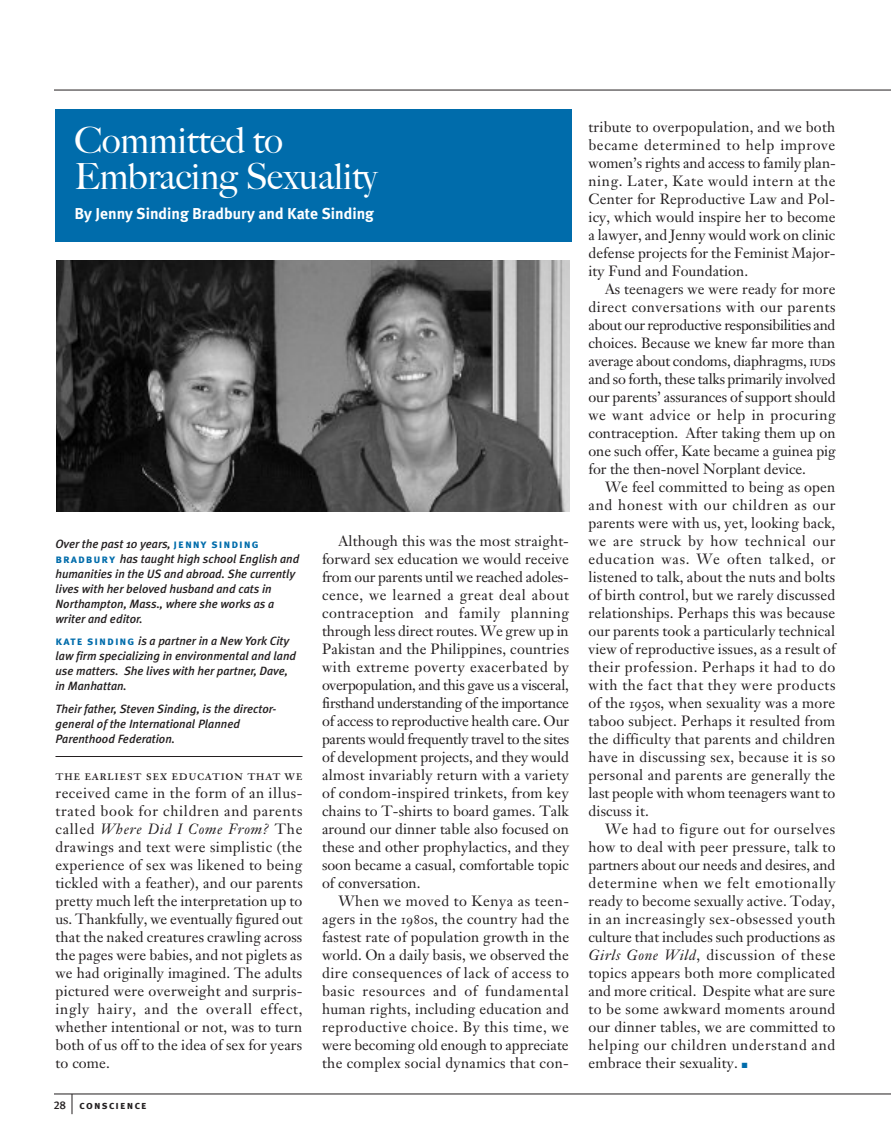
<style>
.page{position:relative;width:891px;height:1148px;background:#fff}
.page>*{position:absolute;margin:0;border:0;box-sizing:border-box;transform-origin:0 0}
.t1{font:36px/36px "Big Caslon Rom";color:#fff}
.t2{font:700 15.75px "Meta Plus";color:#fff}
.t3{font:14.7px/18px "P5 D Janson Oldstlye";letter-spacing:.01em;color:#231f20;text-align:justify}
.t4{font:14.7px/18px "P5 D Janson Oldstlye";letter-spacing:.05em;color:#231f20}
.t5{font:14.7px "Janson Text Roman SC";letter-spacing:.035em;color:#231f20}
.t6{font:14.7px "P5 D Janson Italic Oldstyle";letter-spacing:.045em;color:#231f20}
.t7{font:italic 500 12px/15px "Meta Plus";color:#231f20}
.t8{font:11.25px "Meta Plus Bold Caps";letter-spacing:.105em;color:#231f20}
.s1{font-family:"Meta Plus Bold Caps";font-weight:400;font-style:normal;color:#006cab}
.s2{font-family:"P5 D Janson Oldstlye"}
.s3{font-family:"Meta Plus Medium Caps"}
.s4{font-family:"Janson Text Roman SC"}
.s5{font-family:"P5 D Janson Italic Oldstyle"}
.s6{color:#006cab}
</style>
<div class="page">
<svg style="left:72px;top:1094px;width:1px;height:20px"></svg>
<hr style="left:54px;top:1093px;width:837px;height:1px;background:#231f20">
<hr style="left:54px;top:90px;width:837px;height:1px;background:#231f20">
<hr style="left:56px;top:756px;width:247px;height:1px;background:#231f20">
<img style="left:56px;top:260px;width:513px;height:251px">
<div style="left:55px;top:109px;width:517px;height:132px;background:#006cab"></div>
<h1 class="t1" style="left:75px;top:122px;width:304px">Committed to<br>Embracing Sexuality</h1>
<p class="t2" style="left:75px;top:204px;width:301px">By Jenny Sinding Bradbury and Kate Sinding</p>
<p class="t7" style="left:55px;top:536px;width:245px">Over the past 10 years, <span class="s1">jenny sinding bradbury</span> has taught high school English and humanities in the US and abroad. She currently lives with her beloved husband and cats in Northampton, Mass., where she works as a writer and editor.</p>
<p class="t7" style="left:55px;top:633px;width:242px"><span class="s1">kate sinding</span> is a partner in a New York City law firm specializing in environmental and land use matters. She lives with her partner, Dave, in Manhattan.</p>
<p class="t7" style="left:55px;top:701px;width:222px">Their father, Steven Sinding, is the director&shy;general of the International Planned<br>Parenthood Federation.</p>
<p class="t5" style="left:56px;top:769px;width:248px">the earliest sex education that we</p>
<p class="t4" style="left:56px;top:784px;width:249px">received came in the form of an illus&shy;trated book for children and parents</p>
<p class="t6" style="left:56px;top:820px;width:249px"><span class="s2">called</span> Where Did I Come From? <span class="s2">The</span></p>
<p class="t3" style="left:56px;top:838px;width:249px">drawings and text were simplistic (the experience of sex was likened to being tickled with a feather), and our parents pretty much left the interpretation up to us. Thankfully, we eventually figured out that the naked creatures crawling across the pages were babies, and not piglets as we had originally imagined. The adults pictured were overweight and surpris&shy;ingly hairy, and the overall effect, whether intentional or not, was to turn both of us off to the idea of sex for years to come.</p>
<p class="t8" style="left:54px;top:1098px;width:94px"><span class="s3">28</span> conscience</p>
<p class="t3" style="left:322px;top:532px;width:249px;text-indent:17px">Although this was the most straight&shy;forward sex education we would receive from our parents until we reached adoles&shy;cence, we learned a great deal about contraception and family planning through less direct routes. We grew up in Pakistan and the Philippines, countries with extreme poverty exacerbated by overpopulation, and this gave us a visceral, firsthand understanding of the importance of access to reproductive health care. Our parents would frequently travel to the sites of development projects, and they would almost invariably return with a variety of condom-inspired trinkets, from key chains to T-shirts to board games. Talk around our dinner table also focused on these and other prophylactics, and they soon became a casual, comfortable topic of conversation.</p>
<p class="t3" style="left:322px;top:892px;width:249px;text-indent:16px">When we moved to Kenya as teen&shy;agers in the 1980s, the country had the fastest rate of population growth in the world. On a daily basis, we observed the dire consequences of lack of access to basic resources and of fundamental human rights, including education and reproductive choice. By this time, we were becoming old enough to appreciate the complex social dynamics that con-</p>
<p class="t3" style="left:588px;top:118px;width:249px">tribute to overpopulation, and we both became determined to help improve women’s rights and access to family plan&shy;ning. Later, Kate would intern at the Center for Reproductive Law and Pol&shy;icy, which would inspire her to become a lawyer, and Jenny would work on clinic defense projects for the Feminist Major&shy;ity Fund and Foundation.</p>
<p class="t3" style="left:588px;top:280px;width:249px;text-indent:17px">As teenagers we were ready for more direct conversations with our parents about our reproductive responsibilities and choices. Because we knew far more than average about condoms, diaphragms, <span class="s4">iud</span>s and so forth, these talks primarily involved our parents’ assurances of support should we want advice or help in procuring contraception. After taking them up on one such offer, Kate became a guinea pig for the then-novel Norplant device.</p>
<p class="t3" style="left:589px;top:478px;width:249px;text-indent:17px">We feel committed to being as open and honest with our children as our parents were with us, yet, looking back, we are struck by how technical our education was. We often talked, or listened to talk, about the nuts and bolts of birth control, but we rarely discussed relationships. Perhaps this was because our parents took a particularly technical view of reproductive issues, as a result of their profession. Perhaps it had to do with the fact that they were products of the 1950s, when sexuality was a more taboo subject. Perhaps it resulted from the difficulty that parents and children have in discussing sex, because it is so personal and parents are generally the last people with whom teenagers want to discuss it.</p>
<p class="t3" style="left:588px;top:820px;width:249px;text-indent:17px">We had to figure out for ourselves how to deal with peer pressure, talk to partners about our needs and desires, and determine when we felt emotionally ready to become sexually active. Today, in an increasingly sex-obsessed youth culture that includes such productions as <span class="s5">Girls Gone Wild</span>, discussion of these topics appears both more complicated and more critical. Despite what are sure to be some awkward moments around our dinner tables, we are committed to helping our children understand and embrace their sexuality. <span class="s6">■</span></p>
</div>
